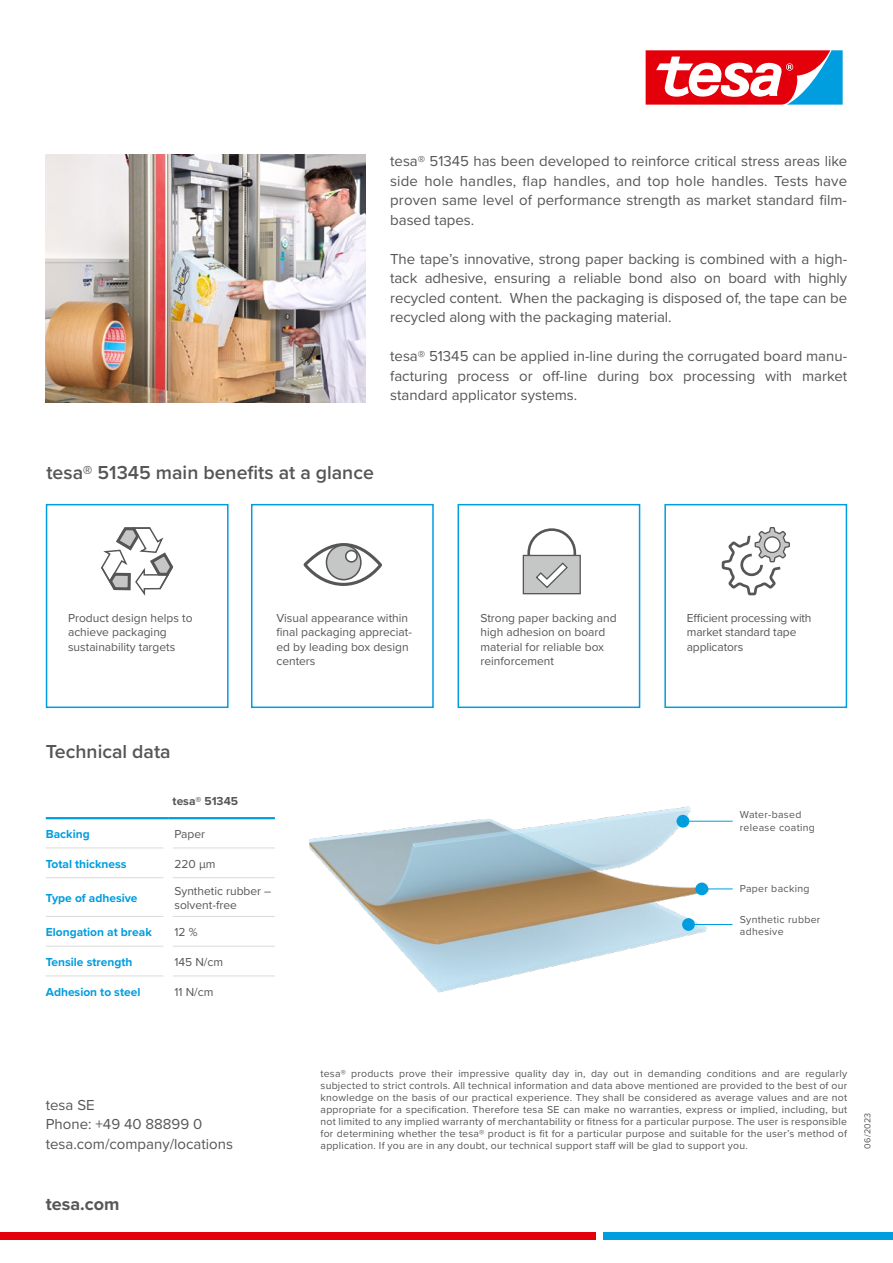
<style>
.page{position:relative;width:893px;height:1263px;background:#fff}
.page>*{position:absolute;margin:0;border:0;box-sizing:border-box;transform-origin:0 0}
.t1{font:600 19.5px "Proxima Nova";color:#565655}
.t2{font:700 18px "Proxima Nova";color:#565655}
.t3{font:15px/19.5px "Proxima Nova";color:#565655;text-align:justify}
.t4{font:12px/14.4px "Proxima Nova";color:#565655}
.t5{font:700 12px "Proxima Nova";color:#009ddf}
.t6{font:700 12px "Proxima Nova";color:#565655}
.t7{font:10.5px/12px "Proxima Nova";letter-spacing:.03em;color:#565655}
.t8{font:9px "Proxima Nova";letter-spacing:.015em;color:#565655}
</style>
<div class="page">
<img style="left:309px;top:806px;width:410px;height:187px">
<svg style="left:722px;top:527px;width:68px;height:68px"></svg>
<svg style="left:101px;top:527px;width:72px;height:69px"></svg>
<svg style="left:304px;top:543px;width:77px;height:43px"></svg>
<hr style="left:677px;top:821px;width:56px;height:1px;background:#009ddf">
<div style="left:677px;top:815px;width:12px;height:12px;background:#009ddf;border-radius:50%"></div>
<hr style="left:688px;top:924px;width:44px;height:1px;background:#009ddf">
<div style="left:682px;top:918px;width:13px;height:13px;background:#009ddf;border-radius:50%"></div>
<div style="left:695px;top:882px;width:13px;height:13px;background:#009ddf;border-radius:50%"></div>
<hr style="left:695px;top:888px;width:38px;height:1px;background:#009ddf">
<hr style="left:46px;top:916px;width:118px;height:1px;background:#d9dada">
<hr style="left:173px;top:916px;width:102px;height:1px;background:#d9dada">
<hr style="left:46px;top:946px;width:118px;height:1px;background:#d9dada">
<hr style="left:173px;top:946px;width:102px;height:1px;background:#d9dada">
<hr style="left:46px;top:975px;width:118px;height:1px;background:#d9dada">
<hr style="left:173px;top:975px;width:102px;height:1px;background:#d9dada">
<hr style="left:46px;top:847px;width:118px;height:1px;background:#d9dada">
<hr style="left:173px;top:847px;width:102px;height:1px;background:#d9dada">
<hr style="left:46px;top:877px;width:118px;height:1px;background:#d9dada">
<hr style="left:173px;top:877px;width:102px;height:1px;background:#d9dada">
<hr style="left:46px;top:817px;width:122px;height:2px;background:#009ddf">
<hr style="left:168px;top:817px;width:107px;height:2px;background:#009ddf">
<div style="left:46px;top:504px;width:183px;height:204px;border:2px solid #009ddf"></div>
<div style="left:251px;top:504px;width:183px;height:204px;border:2px solid #009ddf"></div>
<div style="left:664px;top:504px;width:183px;height:204px;border:2px solid #009ddf"></div>
<div style="left:458px;top:504px;width:182px;height:204px;border:2px solid #009ddf"></div>
<div style="left:523px;top:555px;width:57px;height:39px;background:#c5c6c6"></div>
<div style="left:523px;top:555px;width:58px;height:39px;border:1px solid #565655"></div>
<svg style="left:526px;top:528px;width:51px;height:60px"></svg>
<div style="left:0;top:1232px;width:595px;height:8px;background:#e3000b"></div>
<div style="left:603px;top:1232px;width:290px;height:8px;background:#009ddf"></div>
<svg style="left:645px;top:50px;width:198px;height:55px"></svg>
<img style="left:46px;top:154px;width:320px;height:249px">
<h3 class="t3" style="left:390px;top:151px;width:459px">tesa® 51345 has been developed to reinforce critical stress areas like side hole handles, flap handles, and top hole handles. Tests have proven same level of performance strength as market standard film&shy;based tapes.</h3>
<p class="t3" style="left:390px;top:248px;width:459px">The tape’s innovative, strong paper backing is combined with a high&shy;tack adhesive, ensuring a reliable bond also on board with highly recycled content. When the packaging is disposed of, the tape can be recycled along with the packaging material.</p>
<h3 class="t3" style="left:390px;top:346px;width:459px">tesa® 51345 can be applied in-line during the corrugated board manu&shy;facturing process or off-line during box processing with market standard applicator systems.</h3>
<h1 class="t1" style="left:46px;top:458px;width:329px">tesa® 51345 main benefits at a glance</h1>
<p class="t4" style="left:68px;top:610px;width:126px">Product design helps to achieve packaging sustainability targets</p>
<p class="t4" style="left:276px;top:610px;width:137px">Visual appearance within final packaging appreciat&shy;ed by leading box design centers</p>
<p class="t4" style="left:480px;top:610px;width:138px">Strong paper backing and high adhesion on board material for reliable box reinforcement</p>
<p class="t4" style="left:687px;top:610px;width:126px">Efficient processing with market standard tape applicators</p>
<h1 class="t1" style="left:46px;top:737px;width:126px">Technical data</h1>
<p class="t6" style="left:173px;top:792px;width:67px">tesa® 51345</p>
<p class="t5" style="left:46px;top:825px;width:45px">Backing</p>
<p class="t4" style="left:174px;top:826px;width:32px">Paper</p>
<p class="t5" style="left:46px;top:855px;width:82px">Total thickness</p>
<p class="t4" style="left:174px;top:856px;width:43px">220 µm</p>
<p class="t5" style="left:46px;top:889px;width:93px">Type of adhesive</p>
<p class="t4" style="left:174px;top:883px;width:98px">Synthetic rubber – solvent-free</p>
<p class="t5" style="left:46px;top:923px;width:107px">Elongation at break</p>
<p class="t4" style="left:174px;top:924px;width:24px">12 %</p>
<p class="t5" style="left:46px;top:953px;width:88px">Tensile strength</p>
<p class="t4" style="left:174px;top:954px;width:50px">145 N/cm</p>
<p class="t5" style="left:46px;top:982px;width:96px">Adhesion to steel</p>
<p class="t4" style="left:174px;top:984px;width:40px">11 N/cm</p>
<h3 class="t3" style="left:46px;top:1094px;width:189px;text-align:left">tesa SE<br>Phone: +49 40 88899 0 tesa.com/company/locations</h3>
<h2 class="t2" style="left:46px;top:1190px;width:75px">tesa.com</h2>
<p class="t7" style="left:740px;top:808px;width:77px;line-height:12.6px">Water-based release coating</p>
<p class="t7" style="left:740px;top:882px;width:71px">Paper backing</p>
<p class="t7" style="left:740px;top:912px;width:82px;line-height:12.6px">Synthetic rubber adhesive</p>
<p class="t7" style="left:321px;top:1066px;width:528px;text-align:justify">tesa® products prove their impressive quality day in, day out in demanding conditions and are regularly subjected to strict controls. All technical information and data above mentioned are provided to the best of our knowledge on the basis of our practical experience. They shall be considered as average values and are not appropriate for a specification. Therefore tesa SE can make no warranties, express or implied, including, but not limited to any implied warranty of merchantability or fitness for a particular purpose. The user is responsible for determining whether the tesa® product is fit for a particular purpose and suitable for the user’s method of application. If you are in any doubt, our technical support staff will be glad to support you.</p>
<p class="t8" style="left:861px;top:1148px;width:37px;rotate:-90deg">06/2023</p>
</div>
